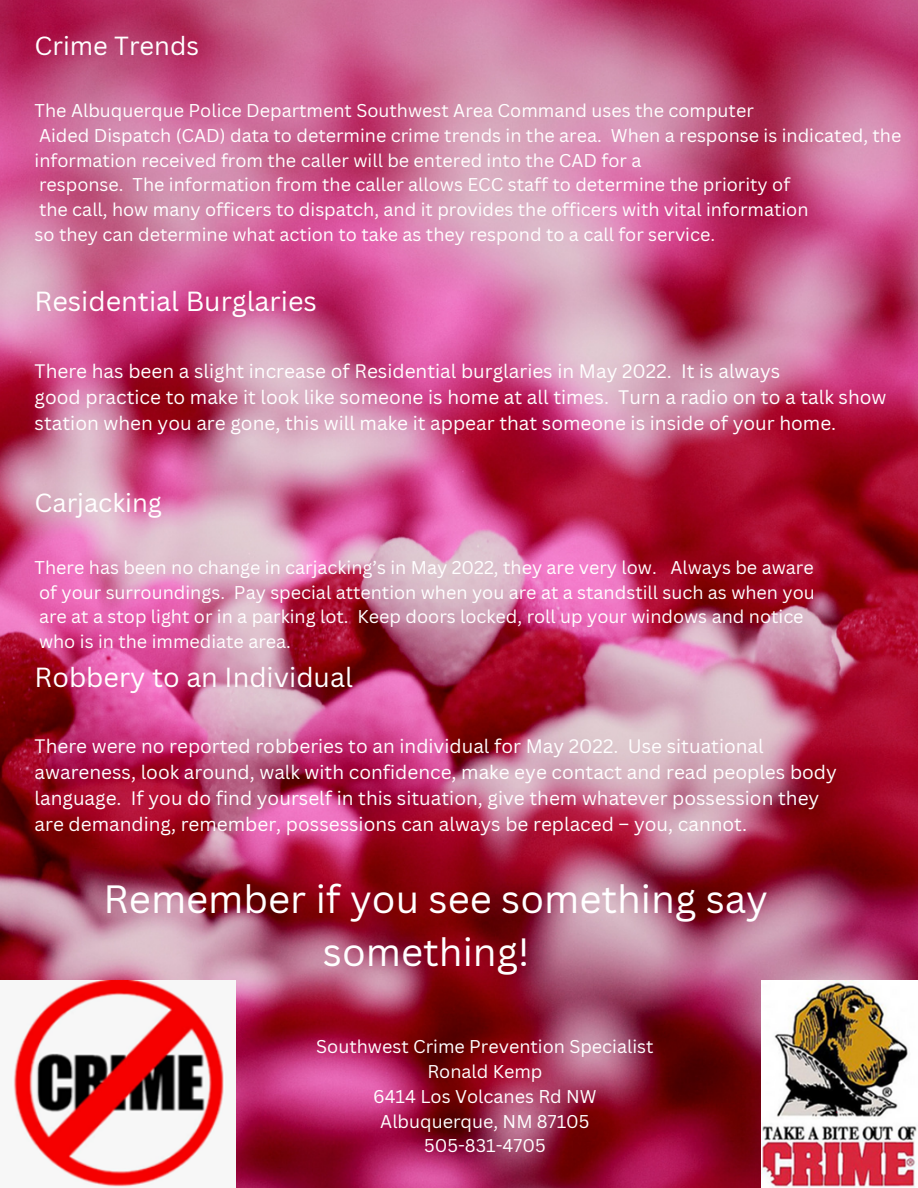
<style>
.page{position:relative;width:918px;height:1188px;background:#fff}
.page>*{position:absolute;margin:0;border:0;box-sizing:border-box;transform-origin:0 0}
.t1{font:38.4px/52.8px "Canva Sans";color:#fff;text-align:center}
.t2{font:27px "Canva Sans";color:#fff}
.t3{font:26.85px "Canva Sans";color:#fff}
.t4{font:25.5px "Canva Sans";color:#fff}
.t5{font:19.05px/25.8px "Canva Sans";color:#fff}
.t6{font:18px/24.8px "Canva Sans";color:#fff}
</style>
<div class="page">
<img style="left:0;top:0;width:918px;height:1188px">
<img style="left:761px;top:981px;width:157px;height:207px">
<img style="left:0;top:981px;width:235px;height:207px">
<h3 class="t4" style="left:35px;top:28px;width:166px">Crime Trends</h3>
<p class="t6" style="left:35px;top:98px;width:868px">The Albuquerque Police Department Southwest Area Command uses the computer<br>Aided Dispatch (CAD) data to determine crime trends in the area. When a response is indicated, the information received from the caller will be entered into the CAD for a<br>response. The information from the caller allows ECC staff to determine the priority of<br>the call, how many officers to dispatch, and it provides the officers with vital information<br>so they can determine what action to take as they respond to a call for service.</p>
<h2 class="t2" style="left:35px;top:283px;width:284px">Residential Burglaries</h2>
<p class="t5" style="left:35px;top:357px;width:853px">There has been a slight increase of Residential burglaries in May 2022. It is always<br>good practice to make it look like someone is home at all times. Turn a radio on to a talk show station when you are gone, this will make it appear that someone is inside of your home.</p>
<h3 class="t4" style="left:35px;top:485px;width:129px">Carjacking</h3>
<p class="t6" style="left:35px;top:555px;width:782px">There has been no change in carjacking’s in May 2022, they are very low. Always be aware of your surroundings. Pay special attention when you are at a standstill such as when you are at a stop light or in a parking lot. Keep doors locked, roll up your windows and notice who is in the immediate area.</p>
<h3 class="t3" style="left:35px;top:658px;width:320px">Robbery to an Individual</h3>
<p class="t5" style="left:35px;top:733px;width:804px">There were no reported robberies to an individual for May 2022. Use situational awareness, look around, walk with confidence, make eye contact and read peoples body language. If you do find yourself in this situation, give them whatever possession they are demanding, remember, possessions can always be replaced – you, cannot.</p>
<h1 class="t1" style="left:104px;top:872px;width:666px">Remember if you see something say something!</h1>
<p class="t6" style="left:316px;top:1034px;width:339px;text-align:center">Southwest Crime Prevention Specialist<br>Ronald Kemp<br>6414 Los Volcanes Rd NW<br>Albuquerque, NM 87105<br>505-831-4705</p>
</div>
